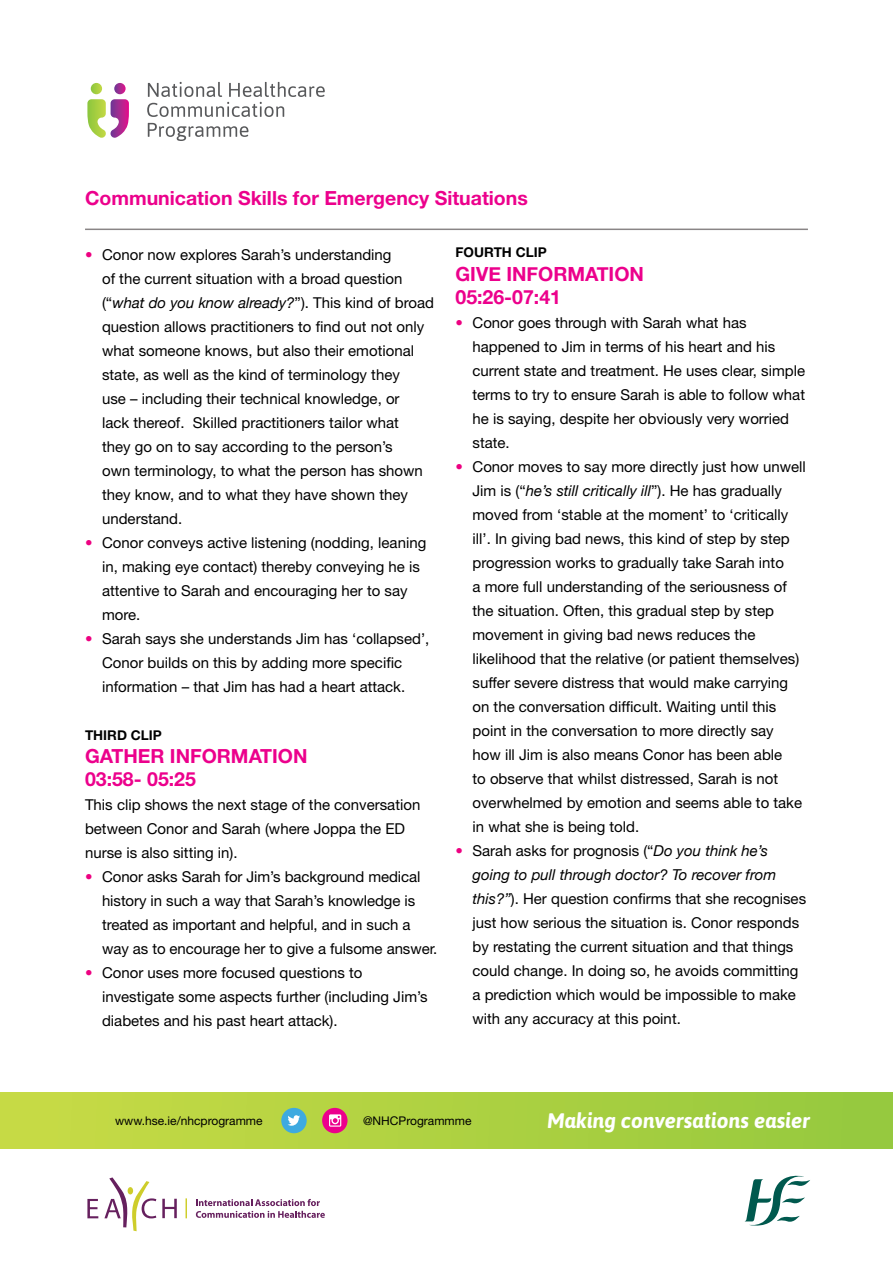
<style>
.page{position:relative;width:893px;height:1263px;background:#fff}
.page>*{position:absolute;margin:0;border:0;box-sizing:border-box;transform-origin:0 0}
.t1{font:italic 700 21px "Asap";color:#fff}
.t2{font:700 19.5px/23.4px "Helvetica Neue LTW1 G";color:#ec008c}
.t3{font:700 19.5px/23.4px "Helvetica Neue";color:#ec008c}
.t4{font:15px/24px "Helvetica Neue";color:#000}
.t5{font:700 13.5px "Helvetica Neue LTW1 G";color:#000}
.t6{font:12px "Helvetica Neue";color:#000}
.s1{color:#ed0181}
.s2{font-style:italic}
</style>
<div class="page">
<div style="left:0;top:1092px;width:893px;height:57px;background:linear-gradient(to right,#c9db45,#95c83e)"></div>
<svg style="left:147px;top:82px;width:178px;height:35px"></svg>
<svg style="left:148px;top:123px;width:100px;height:18px"></svg>
<svg style="left:87px;top:83px;width:42px;height:55px"></svg>
<svg style="left:744px;top:1175px;width:66px;height:51px"></svg>
<svg style="left:87px;top:1199px;width:11px;height:19px"></svg>
<svg style="left:162px;top:1199px;width:15px;height:19px"></svg>
<svg style="left:104px;top:1177px;width:52px;height:54px"></svg>
<svg style="left:186px;top:1198px;width:1px;height:20px"></svg>
<svg style="left:196px;top:1199px;width:129px;height:19px"></svg>
<div style="left:322px;top:1108px;width:26px;height:25px;background:#ec008c;border-radius:50%"></div>
<svg style="left:329px;top:1114px;width:12px;height:13px"></svg>
<div style="left:281px;top:1108px;width:26px;height:25px;background:#3eaae0;border-radius:50%"></div>
<svg style="left:288px;top:1115px;width:12px;height:11px"></svg>
<hr style="left:85px;top:229px;width:723px;height:1px;background:#898586">
<h2 class="t2" style="left:85px;top:186px;width:444px">Communication Skills for Emergency Situations</h2>
<p class="t4" style="left:102px;top:242px;width:334px;text-indent:-17px"><span class="s1">•</span> Conor now explores Sarah’s understanding<br>of the current situation with a broad question (“<span class="s2">what do you know already?</span>”). This kind of broad question allows practitioners to find out not only what someone knows, but also their emotional state, as well as the kind of terminology they<br>use – including their technical knowledge, or<br>lack thereof. Skilled practitioners tailor what<br>they go on to say according to the person’s<br>own terminology, to what the person has shown they know, and to what they have shown they understand.</p>
<p class="t4" style="left:102px;top:530px;width:326px;text-indent:-17px"><span class="s1">•</span> Conor conveys active listening (nodding, leaning in, making eye contact) thereby conveying he is attentive to Sarah and encouraging her to say more.</p>
<p class="t4" style="left:102px;top:626px;width:329px;text-indent:-17px"><span class="s1">•</span> Sarah says she understands Jim has ‘collapsed’,<br>Conor builds on this by adding more specific information – that Jim has had a heart attack.</p>
<p class="t5" style="left:85px;top:726px;width:78px">THIRD CLIP</p>
<h2 class="t2" style="left:85px;top:744px;width:224px">GATHER INFORMATION<br>03:58- 05:25</h2>
<p class="t4" style="left:85px;top:793px;width:337px">This clip shows the next stage of the conversation between Conor and Sarah (where Joppa the ED nurse is also sitting in).</p>
<p class="t4" style="left:102px;top:865px;width:337px;text-indent:-17px"><span class="s1">•</span> Conor asks Sarah for Jim’s background medical history in such a way that Sarah’s knowledge is treated as important and helpful, and in such a way as to encourage her to give a fulsome answer.</p>
<p class="t4" style="left:102px;top:961px;width:327px;text-indent:-17px"><span class="s1">•</span> Conor uses more focused questions to investigate some aspects further (including Jim’s diabetes and his past heart attack).</p>
<p class="t5" style="left:455px;top:244px;width:93px">FOURTH CLIP</p>
<h2 class="t3" style="left:455px;top:263px;width:190px">GIVE INFORMATION<br>05:26-07:41</h2>
<p class="t4" style="left:472px;top:311px;width:334px;text-indent:-17px"><span class="s1">•</span> Conor goes through with Sarah what has happened to Jim in terms of his heart and his current state and treatment. He uses clear, simple terms to try to ensure Sarah is able to follow what he is saying, despite her obviously very worried state.</p>
<p class="t4" style="left:472px;top:455px;width:335px;text-indent:-17px"><span class="s1">•</span> Conor moves to say more directly just how unwell Jim is (“<span class="s2">he’s still critically ill</span>”). He has gradually moved from ‘stable at the moment’ to ‘critically ill’. In giving bad news, this kind of step by step progression works to gradually take Sarah into<br>a more full understanding of the seriousness of the situation. Often, this gradual step by step movement in giving bad news reduces the likelihood that the relative (or patient themselves) suffer severe distress that would make carrying on the conversation difficult. Waiting until this point in the conversation to more directly say<br>how ill Jim is also means Conor has been able<br>to observe that whilst distressed, Sarah is not overwhelmed by emotion and seems able to take in what she is being told.</p>
<p class="t4" style="left:472px;top:839px;width:335px;text-indent:-17px"><span class="s1">•</span> Sarah asks for prognosis (“<span class="s2">Do you think he’s going to pull through doctor? To recover from this?”</span>). Her question confirms that she recognises just how serious the situation is. Conor responds by restating the current situation and that things could change. In doing so, he avoids committing a prediction which would be impossible to make with any accuracy at this point.</p>
<p class="t6" style="left:115px;top:1112px;width:149px">www.hse.ie/nhcprogramme</p>
<p class="t6" style="left:363px;top:1112px;width:110px">@NHCProgrammme</p>
<h1 class="t1" style="left:547px;top:1108px;width:265px">Making conversations easier</h1>
</div>
